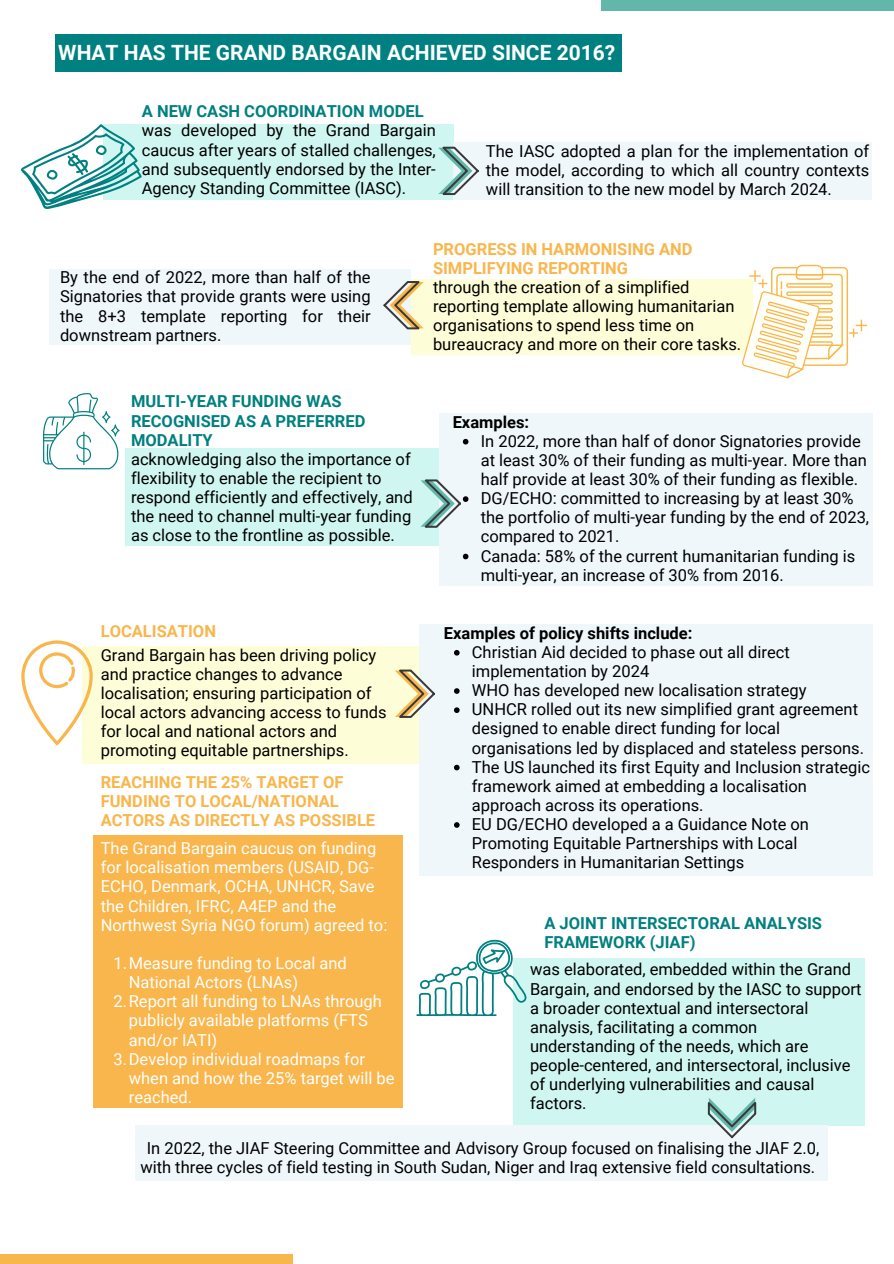
<style>
.page{position:relative;width:894px;height:1264px;background:#fff}
.page>*{position:absolute;margin:0;border:0;box-sizing:border-box;transform-origin:0 0}
.t1{font:700 21px "Roboto";color:#fff}
.t2{font:16.5px/19.2px "Roboto";color:#000}
.t3{font:16.5px/19.2px "Roboto";color:#fff}
.t4{font:700 16.5px/19.2px "Roboto";color:#f8b64c}
.t5{font:700 16.5px/19.2px "Roboto";color:#008080}
.t6{font:700 16.5px "Roboto";color:#000}
</style>
<div class="page">
<div style="left:55px;top:35px;width:566px;height:37px;background:#008080"></div>
<div style="left:103px;top:124px;width:350px;height:75px;background:#cff6f0"></div>
<div style="left:453px;top:142px;width:419px;height:58px;background:#f0f7fb"></div>
<svg style="left:438px;top:147px;width:40px;height:48px"></svg>
<svg style="left:21px;top:124px;width:120px;height:85px"></svg>
<div style="left:600px;top:0;width:293px;height:10px;background:#62b6aa"></div>
<div style="left:49px;top:269px;width:362px;height:75px;background:#f0f7fb"></div>
<div style="left:411px;top:279px;width:341px;height:76px;background:#fdfdd8"></div>
<svg style="left:742px;top:265px;width:124px;height:113px"></svg>
<svg style="left:383px;top:281px;width:40px;height:48px"></svg>
<div style="left:82px;top:646px;width:337px;height:117px;background:#fdfdd8"></div>
<div style="left:419px;top:624px;width:452px;height:251px;background:#f0f7fb"></div>
<svg style="left:395px;top:669px;width:40px;height:49px"></svg>
<svg style="left:21px;top:640px;width:72px;height:105px"></svg>
<div style="left:0;top:1254px;width:293px;height:9px;background:#f8b64c"></div>
<div style="left:93px;top:835px;width:309px;height:272px;background:#f8b64c"></div>
<div style="left:513px;top:958px;width:351px;height:167px;background:#cff6f0"></div>
<div style="left:135px;top:1125px;width:692px;height:56px;background:#f0f7fb"></div>
<svg style="left:707px;top:1098px;width:49px;height:40px"></svg>
<svg style="left:416px;top:939px;width:110px;height:76px"></svg>
<div style="left:439px;top:413px;width:433px;height:172px;background:#f0f7fb"></div>
<div style="left:125px;top:448px;width:313px;height:98px;background:#cff6f0"></div>
<svg style="left:43px;top:393px;width:77px;height:76px"></svg>
<svg style="left:454px;top:650px;width:5px;height:5px"></svg>
<svg style="left:454px;top:688px;width:5px;height:6px"></svg>
<svg style="left:454px;top:707px;width:5px;height:6px"></svg>
<svg style="left:454px;top:764px;width:5px;height:6px"></svg>
<svg style="left:454px;top:822px;width:5px;height:5px"></svg>
<svg style="left:462px;top:439px;width:6px;height:5px"></svg>
<svg style="left:420px;top:479px;width:48px;height:49px"></svg>
<svg style="left:462px;top:553px;width:6px;height:6px"></svg>
<h1 class="t1" style="left:58px;top:41px;width:558px">WHAT HAS THE GRAND BARGAIN ACHIEVED SINCE 2016?</h1>
<p class="t5" style="left:142px;top:102px;width:283px">A NEW CASH COORDINATION MODEL</p>
<p class="t2" style="left:142px;top:121px;width:295px;text-align:justify">was developed by the Grand Bargain caucus after years of stalled challenges, and subsequently endorsed by the Inter-Agency Standing Committee (IASC).</p>
<p class="t2" style="left:486px;top:142px;width:385px;text-align:justify">The IASC adopted a plan for the implementation of the model, according to which all country contexts will transition to the new model by March 2024.</p>
<p class="t2" style="left:60px;top:268px;width:312px;text-align:justify">By the end of 2022, more than half of the Signatories that provide grants were using the 8+3 template reporting for their downstream partners.</p>
<p class="t5" style="left:131px;top:392px;width:236px">MULTI-YEAR FUNDING WAS<br>RECOGNISED AS A PREFERRED<br>MODALITY</p>
<p class="t2" style="left:131px;top:449px;width:283px">acknowledging also the importance of flexibility to enable the recipient to respond efficiently and effectively, and the need to channel multi-year funding as close to the frontline as possible.</p>
<p class="t4" style="left:433px;top:239px;width:261px">PROGRESS IN HARMONISING AND<br>SIMPLIFYING REPORTING</p>
<p class="t2" style="left:433px;top:278px;width:310px">through the creation of a simplified reporting template allowing humanitarian organisations to spend less time on bureaucracy and more on their core tasks.</p>
<p class="t6" style="left:452px;top:412px;width:78px">Examples:</p>
<p class="t2" style="left:480px;top:431px;width:387px">In 2022, more than half of donor Signatories provide at least 30% of their funding as multi-year. More than half provide at least 30% of their funding as flexible.</p>
<p class="t2" style="left:480px;top:489px;width:390px">DG/ECHO: committed to increasing by at least 30% the portfolio of multi-year funding by the end of 2023, compared to 2021.</p>
<p class="t2" style="left:480px;top:546px;width:376px">Canada: 58% of the current humanitarian funding is multi-year, an increase of 30% from 2016.</p>
<p class="t4" style="left:101px;top:621px;width:117px">LOCALISATION</p>
<p class="t6" style="left:443px;top:623px;width:250px">Examples of policy shifts include:</p>
<p class="t2" style="left:472px;top:642px;width:319px">Christian Aid decided to phase out all direct implementation by 2024</p>
<p class="t2" style="left:472px;top:681px;width:336px">WHO has developed new localisation strategy</p>
<p class="t2" style="left:472px;top:700px;width:393px">UNHCR rolled out its new simplified grant agreement designed to enable direct funding for local organisations led by displaced and stateless persons.</p>
<h3 class="t2" style="left:472px;top:757px;width:399px">The US launched its first Equity and Inclusion strategic framework aimed at embedding a localisation approach across its operations.</h3>
<p class="t2" style="left:472px;top:814px;width:338px">EU DG/ECHO developed a a Guidance Note on<br>Promoting Equitable Partnerships with Local<br>Responders in Humanitarian Settings</p>
<p class="t2" style="left:101px;top:645px;width:287px">Grand Bargain has been driving policy and practice changes to advance localisation; ensuring participation of local actors advancing access to funds for local and national actors and promoting equitable partnerships.</p>
<p class="t4" style="left:101px;top:772px;width:276px">REACHING THE 25% TARGET OF<br>FUNDING TO LOCAL/NATIONAL<br>ACTORS AS DIRECTLY AS POSSIBLE</p>
<p class="t3" style="left:101px;top:839px;width:288px">The Grand Bargain caucus on funding for localisation members (USAID, DG-ECHO, Denmark, OCHA, UNHCR, Save the Children, IFRC, A4EP and the Northwest Syria NGO forum) agreed to:</p>
<p class="t3" style="left:129px;top:953px;width:219px;text-indent:-15px">1.Measure funding to Local and<br>National Actors (LNAs)</p>
<h2 class="t3" style="left:129px;top:992px;width:254px;text-indent:-15px">2.Report all funding to LNAs through publicly available platforms (FTS and/or IATI)</h2>
<h3 class="t3" style="left:129px;top:1049px;width:267px;text-indent:-15px">3.Develop individual roadmaps for when and how the 25% target will be reached.</h3>
<p class="t5" style="left:544px;top:913px;width:279px">A JOINT INTERSECTORAL ANALYSIS<br>FRAMEWORK (JIAF)</p>
<p class="t2" style="left:530px;top:960px;width:333px">was elaborated, embedded within the Grand Bargain, and endorsed by the IASC to support a broader contextual and intersectoral analysis, facilitating a common understanding of the needs, which are people-centered, and intersectoral, inclusive of underlying vulnerabilities and causal factors.</p>
<p class="t2" style="left:140px;top:1138px;width:680px;text-align:center">In 2022, the JIAF Steering Committee and Advisory Group focused on finalising the JIAF 2.0, with three cycles of field testing in South Sudan, Niger and Iraq extensive field consultations.</p>
</div>
